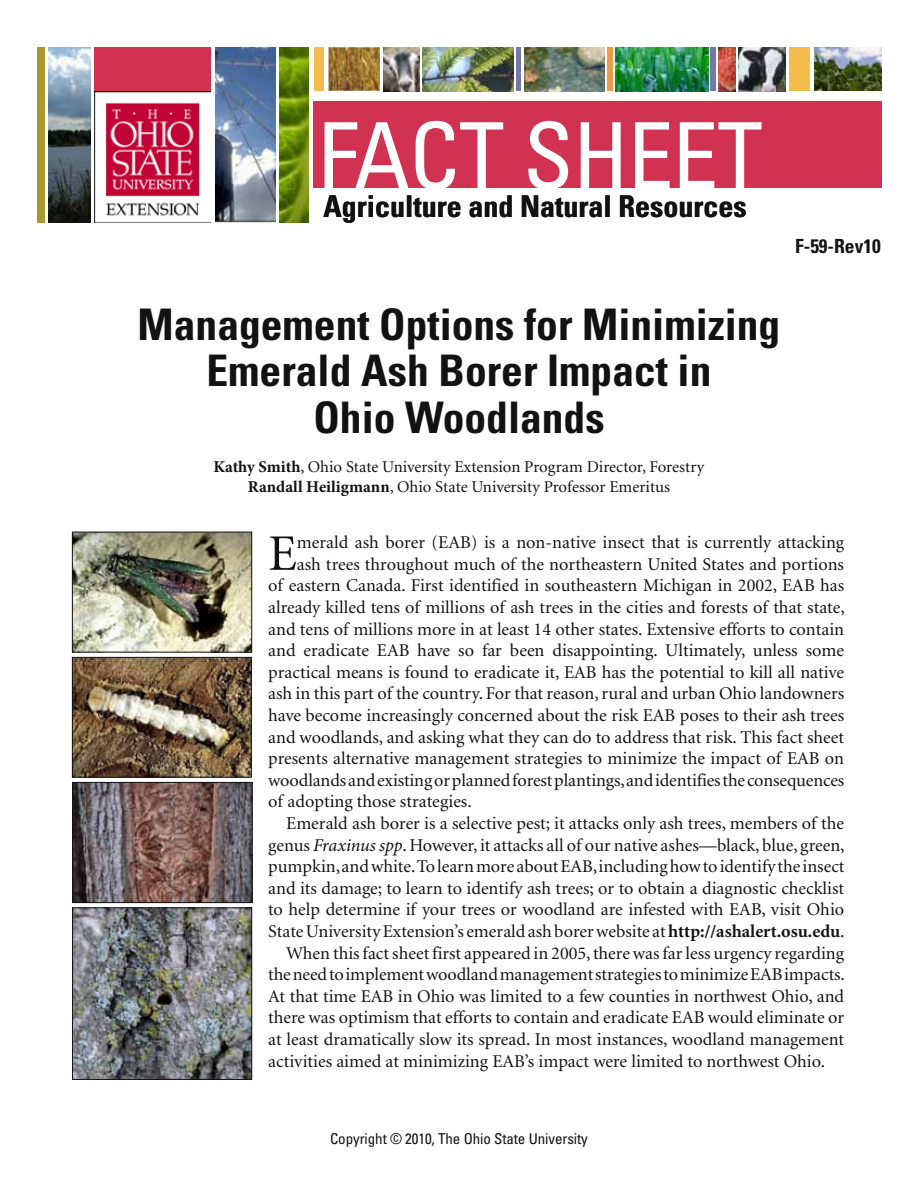
<style>
.page{position:relative;width:918px;height:1188px;background:#fff}
.page>*{position:absolute;margin:0;border:0;box-sizing:border-box;transform-origin:0 0}
.t1{font:condensed 91.35px "Univers";letter-spacing:-.01em;color:#fff}
.t2{font:51.3px "Minion";color:#121212}
.t3{font:700 condensed 43.5px/46.5px "Univers";color:#121212;text-align:center}
.t4{font:700 condensed 30px "Univers";color:#121212}
.t5{font:700 condensed 19.5px "Univers";color:#121212}
.t6{font:18px "Minion";color:#121212}
.t7{font:16.5px/19.8px "Minion";color:#121212;text-align:center}
.t8{font:condensed 15px "Univers";letter-spacing:-.005em;color:#121212}
.s1{font-family:"Minion Pro";font-weight:700}
.s2{font-family:"Minion Pro";font-style:italic}
.s3{font-weight:700}
</style>
<div class="page">
<div style="left:94px;top:47px;width:117px;height:80px;background:#d13251"></div>
<img style="left:94px;top:91px;width:117px;height:132px">
<div style="left:314px;top:101px;width:568px;height:86px;background:#d13251"></div>
<img style="left:524px;top:47px;width:80px;height:44px">
<img style="left:719px;top:47px;width:17px;height:44px">
<img style="left:422px;top:47px;width:92px;height:44px">
<img style="left:616px;top:47px;width:93px;height:44px">
<hr style="left:517px;top:47px;width:4px;height:44px;background:#7279a7">
<div style="left:608px;top:47px;width:5px;height:44px;background:#eb9b4c"></div>
<div style="left:710px;top:47px;width:6px;height:44px;background:#7279a7"></div>
<img style="left:383px;top:47px;width:36px;height:44px">
<img style="left:739px;top:47px;width:47px;height:44px">
<div style="left:789px;top:47px;width:21px;height:44px;background:#f3bc4d"></div>
<img style="left:48px;top:47px;width:43px;height:176px">
<img style="left:280px;top:47px;width:29px;height:176px">
<div style="left:37px;top:47px;width:7px;height:176px;background:#a79a31"></div>
<img style="left:215px;top:47px;width:60px;height:176px">
<img style="left:328px;top:47px;width:52px;height:44px">
<div style="left:314px;top:47px;width:9px;height:44px;background:#f3bc4d"></div>
<img style="left:814px;top:47px;width:68px;height:44px">
<img style="left:74px;top:910px;width:176px;height:168px">
<div style="left:72px;top:908px;width:180px;height:172px;border:1px solid #121212"></div>
<img style="left:74px;top:784px;width:176px;height:117px">
<div style="left:72px;top:782px;width:180px;height:121px;border:1px solid #121212"></div>
<img style="left:74px;top:534px;width:176px;height:117px">
<div style="left:72px;top:532px;width:180px;height:121px;border:1px solid #121212"></div>
<img style="left:74px;top:659px;width:176px;height:117px">
<div style="left:72px;top:657px;width:180px;height:121px;border:1px solid #121212"></div>
<h1 class="t1" style="left:318px;top:98px;width:447px">FACT SHEET</h1>
<h3 class="t4" style="left:323px;top:188px;width:425px">Agriculture and Natural Resources</h3>
<p class="t5" style="left:795px;top:234px;width:87px">F-59-Rev10</p>
<h3 class="t3" style="left:138px;top:300px;width:644px">Management Options for Minimizing<br>Emerald Ash Borer Impact in<br>Ohio Woodlands</h3>
<p class="t7" style="left:214px;top:457px;width:492px"><span class="s1">Kathy Smith</span>, Ohio State University Extension Program Director, Forestry<br><span class="s1">Randall Heiligmann</span>, Ohio State University Professor Emeritus</p>
<h2 class="t2" style="left:268px;top:528px;width:30px">E</h2>
<p class="t6" style="left:297px;top:534px;width:549px">merald ash borer (EAB) is a non-native insect that is currently attacking</p>
<p class="t6" style="left:297px;top:555px;width:549px">ash trees throughout much of the northeastern United States and portions</p>
<p class="t6" style="left:268px;top:577px;width:578px">of eastern Canada. First identified in southeastern Michigan in 2002, EAB has</p>
<p class="t6" style="left:268px;top:598px;width:578px">already killed tens of millions of ash trees in the cities and forests of that state,</p>
<p class="t6" style="left:268px;top:620px;width:577px">and tens of millions more in at least 14 other states. Extensive efforts to contain</p>
<p class="t6" style="left:268px;top:642px;width:577px">and eradicate EAB have so far been disappointing. Ultimately, unless some</p>
<p class="t6" style="left:268px;top:663px;width:577px">practical means is found to eradicate it, EAB has the potential to kill all native</p>
<p class="t6" style="left:268px;top:685px;width:578px">ash in this part of the country. For that reason, rural and urban Ohio landowners</p>
<p class="t6" style="left:268px;top:706px;width:577px">have become increasingly concerned about the risk EAB poses to their ash trees</p>
<p class="t6" style="left:268px;top:728px;width:577px">and woodlands, and asking what they can do to address that risk. This fact sheet</p>
<p class="t6" style="left:268px;top:750px;width:577px">presents alternative management strategies to minimize the impact of EAB on</p>
<p class="t6" style="left:268px;top:771px;width:578px">woodlands and existing or planned forest plantings, and identifies the consequences</p>
<p class="t6" style="left:268px;top:793px;width:205px">of adopting those strategies.</p>
<p class="t6" style="left:286px;top:814px;width:559px">Emerald ash borer is a selective pest; it attacks only ash trees, members of the</p>
<p class="t6" style="left:268px;top:836px;width:578px">genus <span class="s2">Fraxinus spp</span>. However, it attacks all of our native ashes—black, blue, green,</p>
<p class="t6" style="left:268px;top:858px;width:578px">pumpkin, and white. To learn more about EAB, including how to identify the insect</p>
<p class="t6" style="left:268px;top:879px;width:577px">and its damage; to learn to identify ash trees; or to obtain a diagnostic checklist</p>
<p class="t6" style="left:268px;top:901px;width:578px">to help determine if your trees or woodland are infested with EAB, visit Ohio</p>
<p class="t6" style="left:268px;top:922px;width:578px">State University Extension’s emerald ash borer website at <span class="s3">http://ashalert.osu.edu</span>.</p>
<p class="t6" style="left:286px;top:944px;width:559px">When this fact sheet first appeared in 2005, there was far less urgency regarding</p>
<p class="t6" style="left:268px;top:966px;width:578px">the need to implement woodland management strategies to minimize EAB impacts.</p>
<p class="t6" style="left:268px;top:987px;width:578px">At that time EAB in Ohio was limited to a few counties in northwest Ohio, and</p>
<p class="t6" style="left:268px;top:1009px;width:578px">there was optimism that efforts to contain and eradicate EAB would eliminate or</p>
<p class="t6" style="left:268px;top:1030px;width:578px">at least dramatically slow its spread. In most instances, woodland management</p>
<p class="t6" style="left:268px;top:1052px;width:558px">activities aimed at minimizing EAB’s impact were limited to northwest Ohio.</p>
<p class="t8" style="left:330px;top:1129px;width:259px">Copyright © 2010, The Ohio State University</p>
</div>
